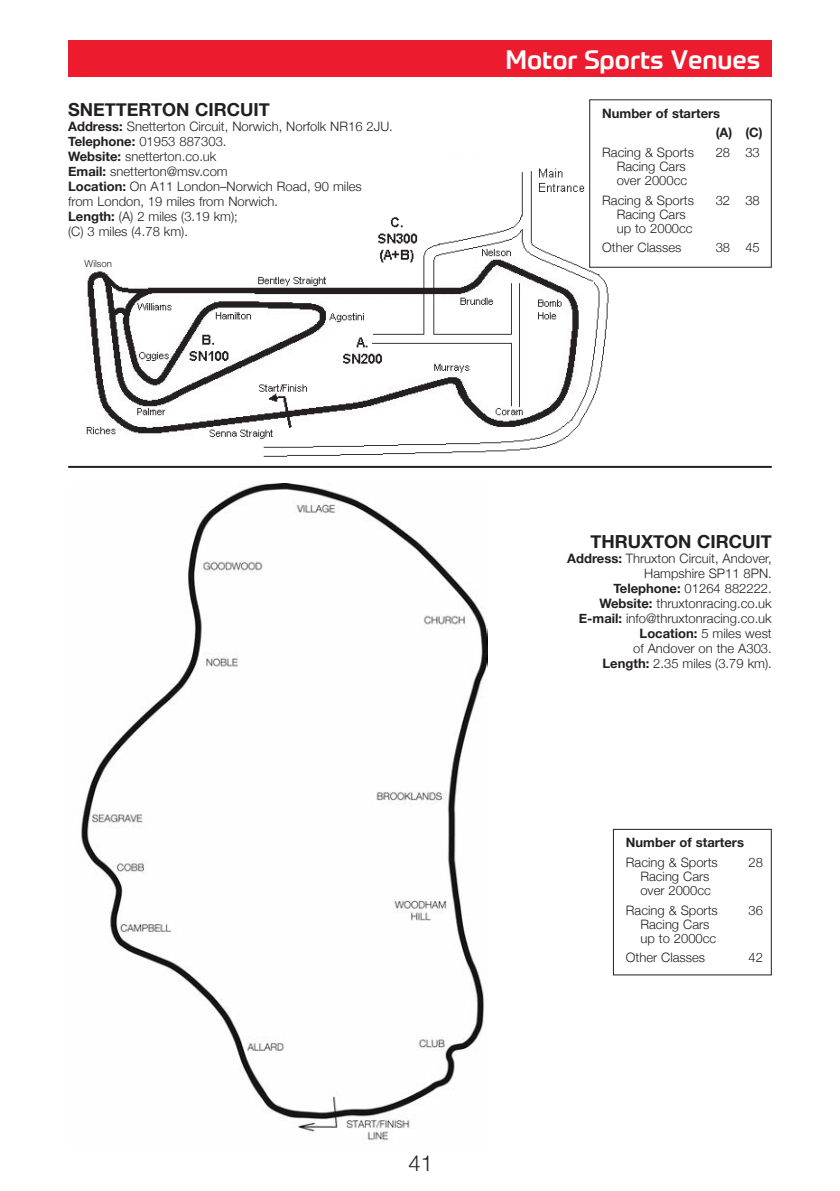
<style>
.page{position:relative;width:840px;height:1191px;background:#fff}
.page>*{position:absolute;margin:0;border:0;box-sizing:border-box;transform-origin:0 0}
.t1{font:500 26px "Prometo";color:#fff}
.t2{font:300 22px "Helvetica Neue";color:#231f20}
.t3{font:700 18px "Helvetica Neue";color:#231f20}
.t4{font:300 13px/15px "Helvetica Neue";color:#231f20}
.t5{font:700 13px/19.6px "Helvetica Neue";color:#231f20}
.t6{font:300 9.6px "Helvetica Neue";color:#231f20}
.s1{font-weight:700}
.s2{font-weight:300}
</style>
<div class="page">
<div style="left:68px;top:40px;width:703px;height:37px;background:#ed1b2e"></div>
<img style="left:86px;top:168px;width:523px;height:289px">
<div style="left:73px;top:253px;width:55px;height:16px;background:#fff"></div>
<img style="left:81px;top:484px;width:407px;height:660px">
<hr style="left:68px;top:466px;width:703px;height:2px;background:#231f20">
<div style="left:589px;top:100px;width:182px;height:167px;background:#fff"></div>
<div style="left:589px;top:99px;width:182px;height:169px;border:1px solid #231f20"></div>
<div style="left:612px;top:829px;width:159px;height:146px;border:1px solid #231f20"></div>
<p class="t3" style="left:68px;top:99px;width:203px">SNETTERTON CIRCUIT</p>
<p class="t4" style="left:68px;top:119px;width:326px"><span class="s1">Address:</span> Snetterton Circuit, Norwich, Norfolk NR16 2JU.<br><span class="s1">Telephone:</span> 01953 887303.<br><span class="s1">Website:</span> snetterton.co.uk<br><span class="s1">Email:</span> snetterton@msv.com<br><span class="s1">Location:</span> On A11 London–Norwich Road, 90 miles<br>from London, 19 miles from Norwich.<br><span class="s1">Length:</span> (A) 2 miles (3.19 km);<br>(C) 3 miles (4.78 km).</p>
<p class="t6" style="left:84px;top:260px;width:29px">Wilson</p>
<p class="t1" style="left:505px;top:42px;width:256px">Motor Sports Venues</p>
<p class="t5" style="left:602px;top:104px;width:119px">Number of starters</p>
<p class="t5" style="left:715px;top:124px;width:49px">(A) (C)</p>
<p class="t4" style="left:602px;top:145px;width:93px">Racing &amp; Sports</p>
<p class="t4" style="left:715px;top:145px;width:46px">28 33</p>
<p class="t4" style="left:616px;top:159px;width:72px;line-height:14px">Racing Cars over 2000cc</p>
<p class="t4" style="left:602px;top:192px;width:93px">Racing &amp; Sports</p>
<p class="t4" style="left:715px;top:192px;width:46px">32 38</p>
<p class="t4" style="left:616px;top:207px;width:77px;line-height:14px">Racing Cars up to 2000cc</p>
<p class="t4" style="left:602px;top:240px;width:81px">Other Classes</p>
<p class="t4" style="left:715px;top:240px;width:46px">38 45</p>
<p class="t2" style="left:408px;top:1149px;width:26px">41</p>
<p class="t3" style="left:590px;top:531px;width:183px">THRUXTON CIRCUIT</p>
<p class="t4" style="left:567px;top:551px;width:206px;text-align:right"><span class="s1">Address:</span> Thruxton Circuit, Andover,<br>Hampshire SP11 8PN.<br><span class="s1">Telephone:</span> 01264 882222.<br><span class="s1">Website:</span> thruxtonracing.co.uk<br><span class="s1">E-mail:</span> info@thruxtonracing.co.uk<br><span class="s1">Location:</span> 5 miles west<br>of Andover on the A303.<br><span class="s1">Length:</span> 2.35 miles (3.79 km).</p>
<p class="t5" style="left:625px;top:834px;width:119px">Number of starters<br><span class="s2">Racing &amp; Sports</span></p>
<p class="t4" style="left:748px;top:854px;width:16px">28</p>
<p class="t4" style="left:640px;top:869px;width:72px;line-height:14px">Racing Cars over 2000cc</p>
<p class="t4" style="left:625px;top:902px;width:93px">Racing &amp; Sports</p>
<p class="t4" style="left:748px;top:902px;width:16px">36</p>
<p class="t4" style="left:640px;top:916px;width:77px;line-height:14px">Racing Cars up to 2000cc</p>
<p class="t4" style="left:625px;top:950px;width:81px">Other Classes</p>
<p class="t4" style="left:748px;top:950px;width:16px">42</p>
</div>
